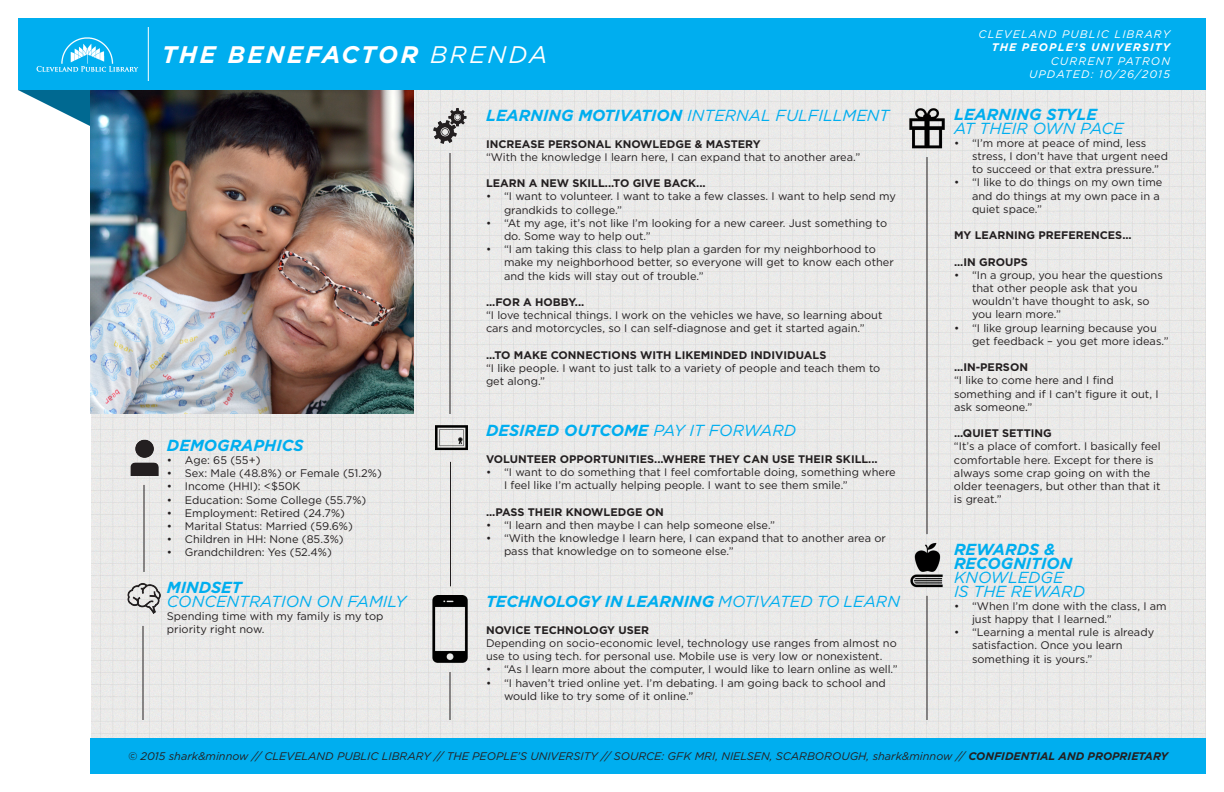
<style>
.page{position:relative;width:1224px;height:792px;background:#fff}
.page>*{position:absolute;margin:0;border:0;box-sizing:border-box;transform-origin:0 0}
.t1{font:italic 700 24px "Gotham HTF";letter-spacing:.1em;color:#fff}
.t2{font:italic 16px/14px "Gotham HTF";color:#00aeef}
.t3{font:italic 700 16px/14px "Gotham HTF";color:#00aeef}
.t4{font:11px/13.2px "Gotham HTF";color:#231f20}
.t5{font:700 11px "Gotham HTF";color:#231f20}
.t6{font:italic 11px "Gotham HTF";color:#231f20}
.t7{font:italic 11px/13.2px "Gotham HTF";letter-spacing:.1em;color:#fff;text-align:right}
.s1{font-weight:400}
.s2{font-weight:700}
</style>
<div class="page">
<img style="left:91px;top:90px;width:1115px;height:648px">
<svg style="left:18px;top:90px;width:72px;height:36px"></svg>
<img style="left:90px;top:90px;width:324px;height:324px">
<div style="left:18px;top:18px;width:1188px;height:72px;background:#00aeef"></div>
<img style="left:126px;top:581px;width:36px;height:36px">
<img style="left:126px;top:439px;width:36px;height:36px">
<img style="left:432px;top:108px;width:36px;height:36px">
<img style="left:36px;top:37px;width:103px;height:35px">
<hr style="left:148px;top:27px;width:1px;height:54px;background:#fff">
<div style="left:90px;top:738px;width:1116px;height:36px;background:#00aeef"></div>
<img style="left:908px;top:543px;width:36px;height:44px">
<img style="left:432px;top:596px;width:36px;height:67px">
<img style="left:909px;top:108px;width:36px;height:40px">
<img style="left:432px;top:424px;width:36px;height:29px">
<hr style="left:450px;top:153px;width:1px;height:261px;background:#231f20">
<hr style="left:144px;top:485px;width:1px;height:87px;background:#231f20">
<hr style="left:926px;top:157px;width:2px;height:377px;background:#231f20">
<hr style="left:926px;top:596px;width:2px;height:124px;background:#231f20">
<hr style="left:450px;top:462px;width:1px;height:124px;background:#231f20">
<hr style="left:142px;top:626px;width:2px;height:94px;background:#231f20">
<hr style="left:450px;top:672px;width:1px;height:48px;background:#231f20">
<p class="t1" style="left:162px;top:40px;width:387px">THE BENEFACTOR <span class="s1">BRENDA</span></p>
<p class="t3" style="left:167px;top:438px;width:138px">DEMOGRAPHICS</p>
<p class="t4" style="left:167px;top:453px;width:95px">• Age: 65 (55+)</p>
<p class="t4" style="left:167px;top:467px;width:216px">• Sex: Male (48.8%) or Female (51.2%)</p>
<p class="t4" style="left:167px;top:480px;width:135px">• Income (HHI): &lt;$50K</p>
<p class="t4" style="left:167px;top:493px;width:201px">• Education: Some College (55.7%)</p>
<p class="t4" style="left:167px;top:506px;width:180px">• Employment: Retired (24.7%)</p>
<p class="t4" style="left:167px;top:519px;width:187px">• Marital Status: Married (59.6%)</p>
<p class="t4" style="left:167px;top:533px;width:178px">• Children in HH: None (85.3%)</p>
<p class="t4" style="left:167px;top:546px;width:166px">• Grandchildren: Yes (52.4%)</p>
<p class="t3" style="left:167px;top:580px;width:76px">MINDSET</p>
<p class="t2" style="left:167px;top:594px;width:241px">CONCENTRATION ON FAMILY</p>
<p class="t4" style="left:167px;top:609px;width:218px">Spending time with my family is my top priority right now.</p>
<p class="t2" style="left:486px;top:108px;width:405px"><span class="s2">LEARNING MOTIVATION</span> INTERNAL FULFILLMENT</p>
<p class="t5" style="left:486px;top:137px;width:276px">INCREASE PERSONAL KNOWLEDGE &amp; MASTERY</p>
<p class="t4" style="left:486px;top:150px;width:376px">“With the knowledge I learn here, I can expand that to another area.”</p>
<p class="t5" style="left:486px;top:177px;width:221px">LEARN A NEW SKILL...TO GIVE BACK...</p>
<p class="t4" style="left:504px;top:190px;width:393px;text-indent:-18px">• “I want to volunteer. I want to take a few classes. I want to help send my grandkids to college.”</p>
<p class="t4" style="left:504px;top:216px;width:385px;text-indent:-18px">• “At my age, it’s not like I’m looking for a new career. Just something to do. Some way to help out.”</p>
<p class="t4" style="left:504px;top:242px;width:391px;text-indent:-18px">• “I am taking this class to help plan a garden for my neighborhood to make my neighborhood better, so everyone will get to know each other and the kids will stay out of trouble.”</p>
<p class="t5" style="left:486px;top:296px;width:100px">...FOR A HOBBY...</p>
<p class="t4" style="left:486px;top:308px;width:398px">“I love technical things. I work on the vehicles we have, so learning about cars and motorcycles, so I can self-diagnose and get it started again.”</p>
<p class="t5" style="left:486px;top:348px;width:342px">...TO MAKE CONNECTIONS WITH LIKEMINDED INDIVIDUALS</p>
<p class="t4" style="left:486px;top:361px;width:396px">“I like people. I want to just talk to a variety of people and teach them to get along.”</p>
<p class="t3" style="left:486px;top:424px;width:312px">DESIRED OUTCOME <span class="s1">PAY IT FORWARD</span></p>
<p class="t5" style="left:486px;top:453px;width:393px">VOLUNTEER OPPORTUNITIES...WHERE THEY CAN USE THEIR SKILL...</p>
<p class="t4" style="left:504px;top:465px;width:393px;text-indent:-18px">• “I want to do something that I feel comfortable doing, something where<br>I feel like I’m actually helping people. I want to see them smile.”</p>
<p class="t5" style="left:486px;top:505px;width:179px">...PASS THEIR KNOWLEDGE ON</p>
<p class="t4" style="left:486px;top:518px;width:291px">• “I learn and then maybe I can help someone else.”</p>
<p class="t4" style="left:504px;top:531px;width:384px;text-indent:-18px">• “With the knowledge I learn here, I can expand that to another area or pass that knowledge on to someone else.”</p>
<p class="t3" style="left:486px;top:595px;width:416px">TECHNOLOGY IN LEARNING <span class="s1">MOTIVATED TO LEARN</span></p>
<p class="t5" style="left:486px;top:624px;width:165px">NOVICE TECHNOLOGY USER</p>
<p class="t4" style="left:486px;top:636px;width:412px">Depending on socio-economic level, technology use ranges from almost no use to using tech. for personal use. Mobile use is very low or nonexistent.</p>
<p class="t4" style="left:486px;top:663px;width:413px">• “As I learn more about the computer, I would like to learn online as well.”</p>
<p class="t4" style="left:504px;top:676px;width:383px;text-indent:-18px">• “I haven’t tried online yet. I’m debating. I am going back to school and would like to try some of it online.”</p>
<p class="t7" style="left:979px;top:28px;width:193px">CLEVELAND PUBLIC LIBRARY<br><span class="s2">THE PEOPLE’S UNIVERSITY</span></p>
<p class="t7" style="left:1051px;top:54px;width:121px">CURRENT PATRON</p>
<p class="t7" style="left:1029px;top:67px;width:142px">UPDATED: 10/26/2015</p>
<p class="t2" style="left:954px;top:107px;width:171px"><span class="s2">LEARNING STYLE<br></span>AT THEIR OWN PACE</p>
<p class="t4" style="left:972px;top:136px;width:198px;text-indent:-18px">• “I’m more at peace of mind, less stress, I don’t have that urgent need to succeed or that extra pressure.”</p>
<p class="t4" style="left:972px;top:176px;width:192px;text-indent:-18px">• “I like to do things on my own time and do things at my own pace in a quiet space.”</p>
<p class="t5" style="left:954px;top:229px;width:179px">MY LEARNING PREFERENCES...</p>
<p class="t5" style="left:954px;top:255px;width:75px">...IN GROUPS</p>
<p class="t4" style="left:972px;top:268px;width:192px;text-indent:-18px">• “In a group, you hear the questions that other people ask that you wouldn’t have thought to ask, so you learn more.”</p>
<p class="t4" style="left:972px;top:321px;width:198px;text-indent:-18px">• “I like group learning because you get feedback – you get more ideas.”</p>
<p class="t5" style="left:954px;top:361px;width:76px">...IN-PERSON</p>
<p class="t4" style="left:954px;top:374px;width:206px">“I like to come here and I find something and if I can’t figure it out, I ask someone.”</p>
<p class="t5" style="left:954px;top:427px;width:99px">...QUIET SETTING</p>
<p class="t4" style="left:954px;top:440px;width:208px">“It’s a place of comfort. I basically feel comfortable here. Except for there is always some crap going on with the older teenagers, but other than that it is great.”</p>
<p class="t3" style="left:954px;top:542px;width:120px">REWARDS &amp;<br>RECOGNITION</p>
<p class="t2" style="left:954px;top:570px;width:111px">KNOWLEDGE</p>
<p class="t2" style="left:954px;top:584px;width:133px">IS THE REWARD</p>
<p class="t4" style="left:972px;top:599px;width:196px;text-indent:-18px">• “When I’m done with the class, I am just happy that I learned.”</p>
<p class="t4" style="left:972px;top:626px;width:184px;text-indent:-18px">• “Learning a mental rule is already satisfaction. Once you learn something it is yours.”</p>
<p class="t6" style="left:128px;top:750px;width:1041px">© 2015 shark&amp;minnow // CLEVELAND PUBLIC LIBRARY // THE PEOPLE’S UNIVERSITY // SOURCE: GFK MRI, NIELSEN, SCARBOROUGH, shark&amp;minnow // <span class="s2">CONFIDENTIAL AND PROPRIETARY</span></p>
</div>
